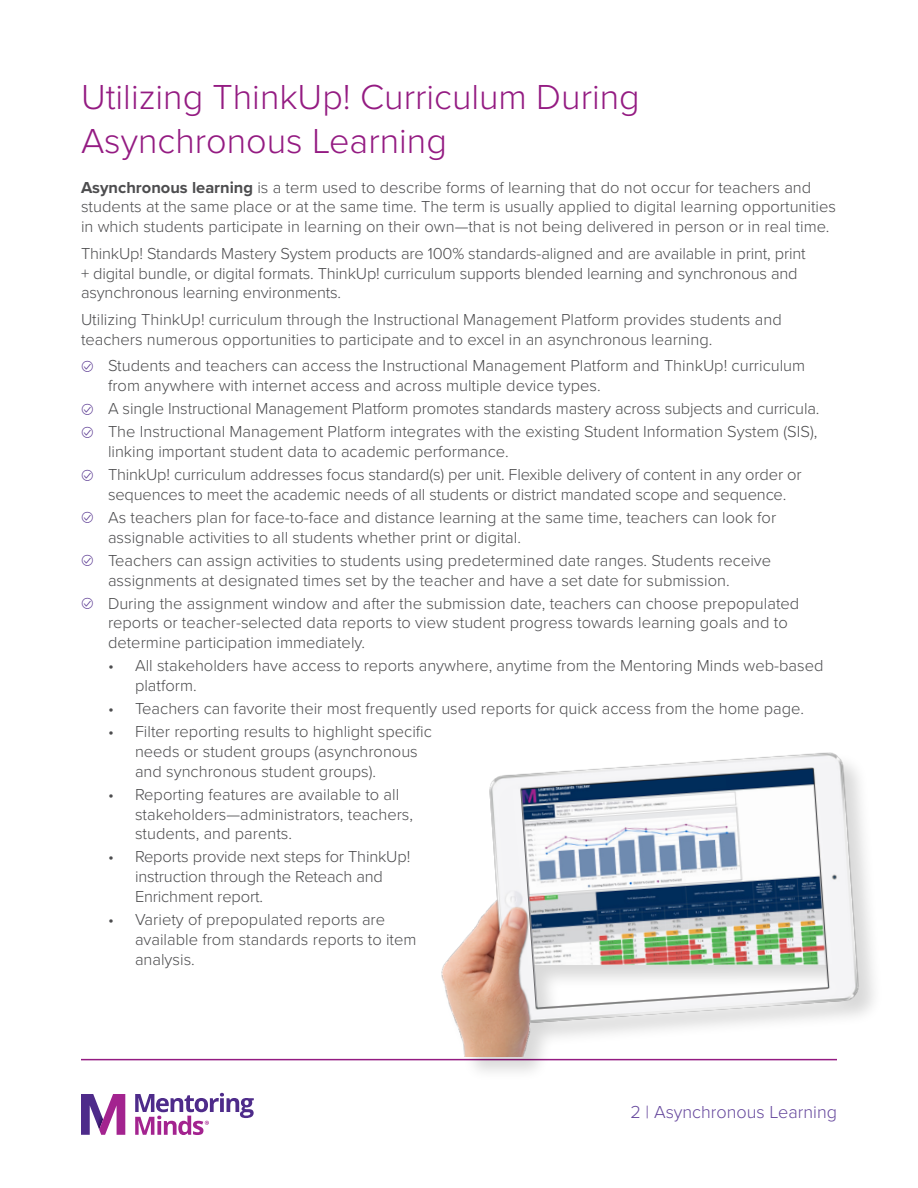
<style>
.page{position:relative;width:918px;height:1188px;background:#fff}
.page>*{position:absolute;margin:0;border:0;box-sizing:border-box;transform-origin:0 0}
.Heading_1{font:300 36px/43.2px "Proxima Nova";color:#941b82}
.t1{font:300 18px "Proxima Nova";color:#66489d}
.t2{font:300 16.5px/19.8px "Proxima Nova";color:#4d4d4f}
.s1{font-weight:700}
.s2{font-family:"untitled";font-weight:400;font-size:21px;color:#4e2b8a}
</style>
<div class="page">
<hr style="left:81px;top:1059px;width:756px;height:1px;background:#941b82">
<svg style="left:135px;top:1093px;width:119px;height:42px"></svg>
<svg style="left:81px;top:1094px;width:44px;height:41px"></svg>
<div style="left:441px;top:752px;width:443px;height:330px;background:#000;opacity:.15"></div>
<img style="left:441px;top:752px;width:438px;height:305px">
<p class="Heading_1" style="left:81px;top:74px;width:560px">Utilizing ThinkUp! Curriculum During<br>Asynchronous Learning</p>
<p class="t2" style="left:81px;top:176px;width:757px"><span class="s1">Asynchronous learning</span> is a term used to describe forms of learning that do not occur for teachers and students at the same place or at the same time. The term is usually applied to digital learning opportunities in which students participate in learning on their own—that is not being delivered in person or in real time.</p>
<p class="t2" style="left:81px;top:243px;width:726px">ThinkUp! Standards Mastery System products are 100% standards-aligned and are available in print, print + digital bundle, or digital formats. ThinkUp! curriculum supports blended learning and synchronous and asynchronous learning environments.</p>
<p class="t2" style="left:81px;top:309px;width:702px">Utilizing ThinkUp! curriculum through the Instructional Management Platform provides students and teachers numerous opportunities to participate and to excel in an asynchronous learning.</p>
<p class="t2" style="left:108px;top:355px;width:699px;text-indent:-27px"><span class="s2">A</span> Students and teachers can access the Instructional Management Platform and ThinkUp! curriculum from anywhere with internet access and across multiple device types.</p>
<p class="t2" style="left:81px;top:398px;width:740px"><span class="s2">A</span> A single Instructional Management Platform promotes standards mastery across subjects and curricula.</p>
<p class="t2" style="left:108px;top:421px;width:711px;text-indent:-27px"><span class="s2">A</span> The Instructional Management Platform integrates with the existing Student Information System (SIS), linking important student data to academic performance.</p>
<p class="t2" style="left:108px;top:464px;width:695px;text-indent:-27px"><span class="s2">A</span> ThinkUp! curriculum addresses focus standard(s) per unit. Flexible delivery of content in any order or sequences to meet the academic needs of all students or district mandated scope and sequence.</p>
<p class="t2" style="left:108px;top:507px;width:670px;text-indent:-27px"><span class="s2">A</span> As teachers plan for face-to-face and distance learning at the same time, teachers can look for assignable activities to all students whether print or digital.</p>
<p class="t2" style="left:108px;top:549px;width:665px;text-indent:-27px"><span class="s2">A</span> Teachers can assign activities to students using predetermined date ranges. Students receive assignments at designated times set by the teacher and have a set date for submission.</p>
<p class="t2" style="left:108px;top:592px;width:693px;text-indent:-27px"><span class="s2">A</span> During the assignment window and after the submission date, teachers can choose prepopulated reports or teacher-selected data reports to view student progress towards learning goals and to determine participation immediately.</p>
<p class="t2" style="left:135px;top:655px;width:690px;text-indent:-27px">• All stakeholders have access to reports anywhere, anytime from the Mentoring Minds web-based platform.</p>
<p class="t2" style="left:108px;top:698px;width:698px">• Teachers can favorite their most frequently used reports for quick access from the home page.</p>
<p class="t2" style="left:135px;top:721px;width:298px;text-indent:-27px">• Filter reporting results to highlight specific needs or student groups (asynchronous and synchronous student groups).</p>
<p class="t2" style="left:135px;top:783px;width:280px;text-indent:-27px">• Reporting features are available to all stakeholders—administrators, teachers, students, and parents.</p>
<p class="t2" style="left:135px;top:846px;width:277px;text-indent:-27px">• Reports provide next steps for ThinkUp! instruction through the Reteach and<br>Enrichment report.</p>
<p class="t2" style="left:135px;top:909px;width:283px;text-indent:-27px">• Variety of prepopulated reports are available from standards reports to item analysis.</p>
<p class="t1" style="left:630px;top:1098px;width:208px">2 | Asynchronous Learning</p>
</div>
